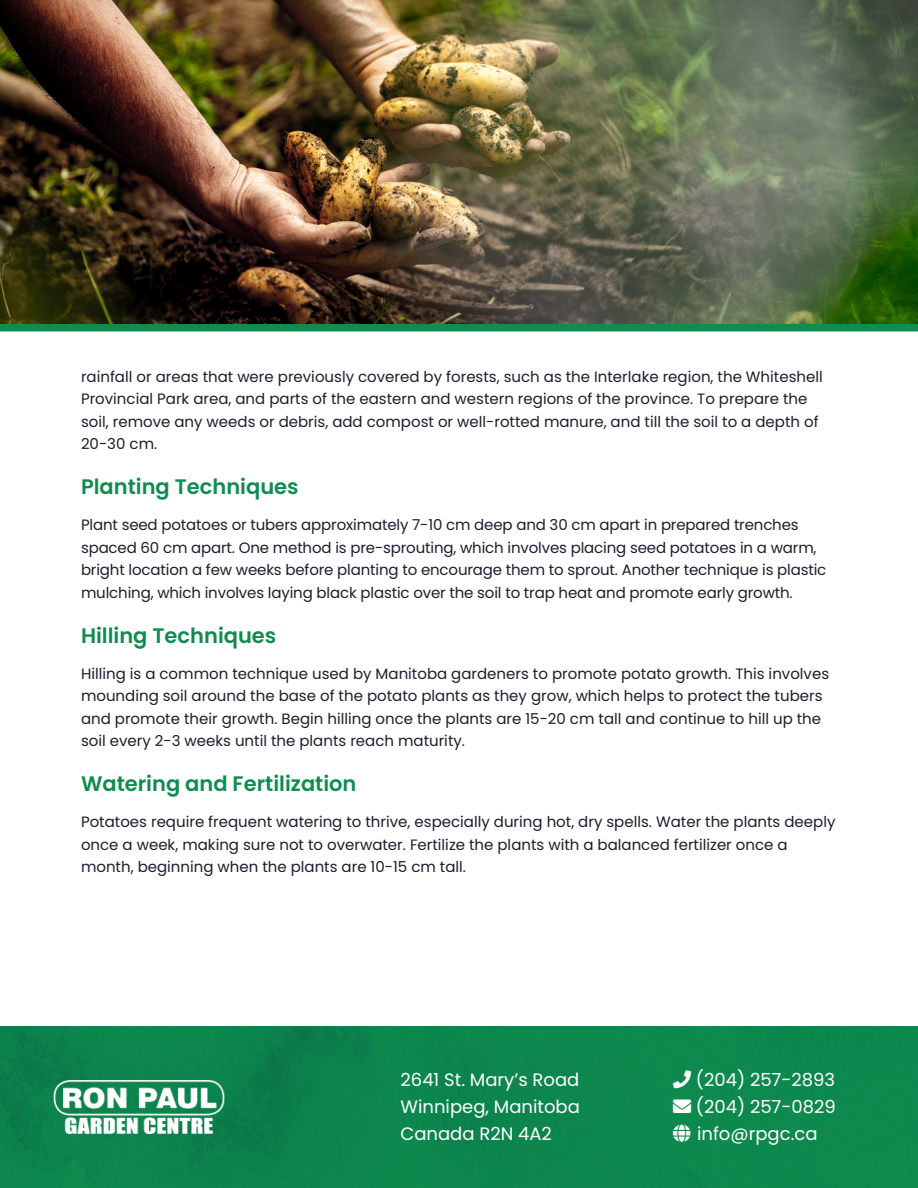
<style>
.page{position:relative;width:918px;height:1188px;background:#fff}
.page>*{position:absolute;margin:0;border:0;box-sizing:border-box;transform-origin:0 0}
.t1{font:600 21px "Poppins";color:#0f8c50}
.t2{font:18px "Poppins";color:#fff}
.t3{font:15px/22.5px "Poppins";color:#1b1e2e}
</style>
<div class="page">
<img style="left:0;top:1026px;width:918px;height:162px">
<img style="left:54px;top:1080px;width:170px;height:54px">
<img style="left:0;top:0;width:918px;height:332px">
<svg style="left:673px;top:1070px;width:18px;height:18px"></svg>
<svg style="left:673px;top:1124px;width:18px;height:18px"></svg>
<p class="t3" style="left:81px;top:365px;width:743px">rainfall or areas that were previously covered by forests, such as the Interlake region, the Whiteshell Provincial Park area, and parts of the eastern and western regions of the province. To prepare the soil, remove any weeds or debris, add compost or well-rotted manure, and till the soil to a depth of 20-30 cm.</p>
<p class="t1" style="left:81px;top:475px;width:219px">Planting Techniques</p>
<p class="t3" style="left:81px;top:514px;width:747px">Plant seed potatoes or tubers approximately 7-10 cm deep and 30 cm apart in prepared trenches spaced 60 cm apart. One method is pre-sprouting, which involves placing seed potatoes in a warm, bright location a few weeks before planting to encourage them to sprout. Another technique is plastic mulching, which involves laying black plastic over the soil to trap heat and promote early growth.</p>
<p class="t1" style="left:81px;top:623px;width:197px">Hilling Techniques</p>
<p class="t3" style="left:81px;top:662px;width:750px">Hilling is a common technique used by Manitoba gardeners to promote potato growth. This involves mounding soil around the base of the potato plants as they grow, which helps to protect the tubers and promote their growth. Begin hilling once the plants are 15-20 cm tall and continue to hill up the soil every 2-3 weeks until the plants reach maturity.</p>
<p class="t1" style="left:81px;top:772px;width:277px">Watering and Fertilization</p>
<p class="t3" style="left:81px;top:811px;width:756px">Potatoes require frequent watering to thrive, especially during hot, dry spells. Water the plants deeply once a week, making sure not to overwater. Fertilize the plants with a balanced fertilizer once a month, beginning when the plants are 10-15 cm tall.</p>
<p class="t2" style="left:401px;top:1069px;width:180px">2641 St. Mary’s Road</p>
<p class="t2" style="left:401px;top:1096px;width:181px">Winnipeg, Manitoba</p>
<p class="t2" style="left:401px;top:1123px;width:153px">Canada R2N 4A2</p>
<p class="t2" style="left:696px;top:1069px;width:141px">(204) 257-2893</p>
<p class="t2" style="left:673px;top:1096px;width:164px">→ (204) 257-0829</p>
<p class="t2" style="left:697px;top:1123px;width:122px">info@rpgc.ca</p>
</div>
